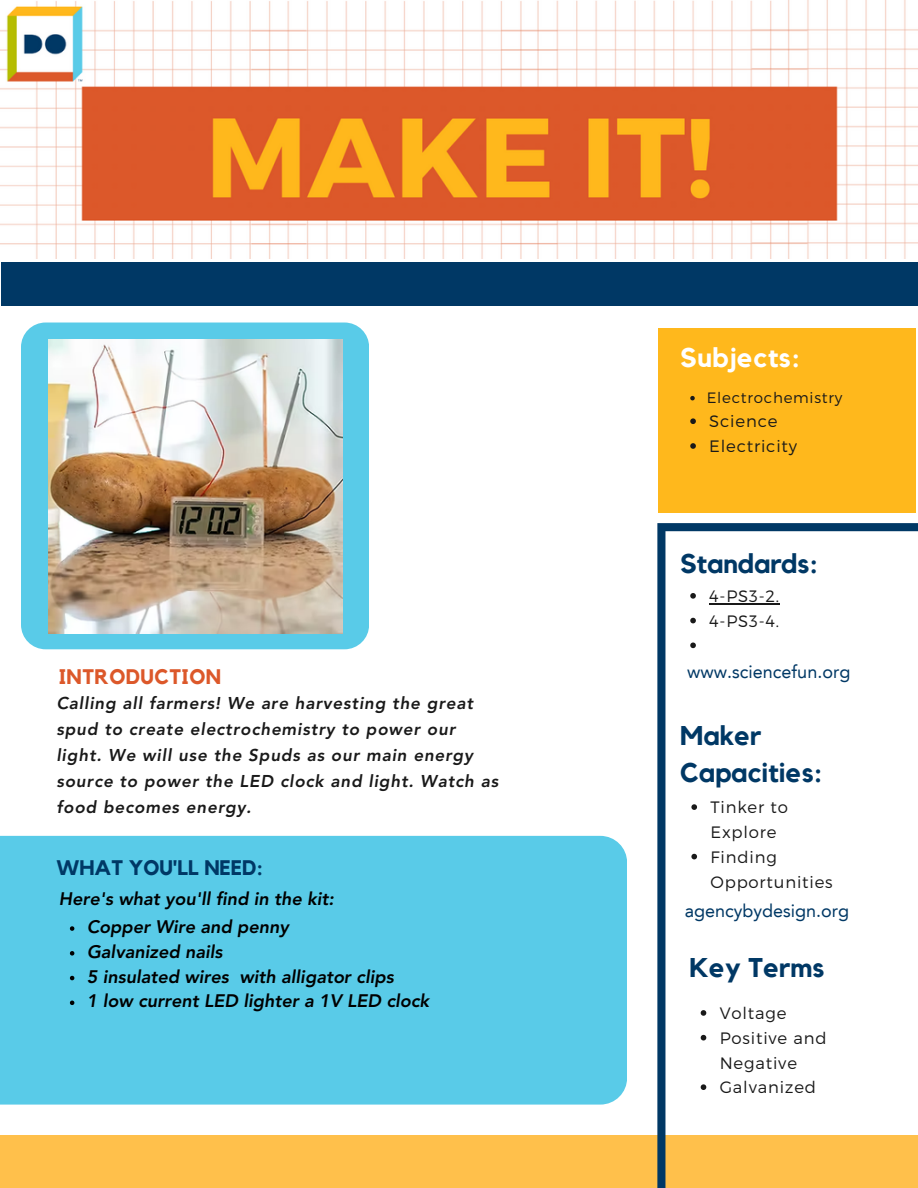
<style>
.page{position:relative;width:918px;height:1188px;background:#fff}
.page>*{position:absolute;margin:0;border:0;box-sizing:border-box;transform-origin:0 0}
.t1{font:700 27px/37.2px "Kollektif";color:#003865}
.t2{font:700 27px "Kollektif";letter-spacing:.02em;color:#fff}
.t3{font:700 21px "Kollektif";color:#003865}
.t4{font:700 21px "Kollektif";letter-spacing:.02em;color:#dc582a}
.t5{font:italic 800 18px/24.8px "Avenir LT Std";color:#000}
.t6{font:18px "Avenir LT";color:#003865}
.t7{font:italic 800 16.95px/26px "Avenir LT Std";letter-spacing:.05em;color:#191919}
.t8{font:300 16.5px/24.8px "Montserrat";letter-spacing:.05em;color:#191919}
.t9{font:300 15px "Montserrat";letter-spacing:.05em;color:#191919}
</style>
<div class="page">
<div style="left:0;top:1136px;width:918px;height:52px;background:#ffc04b"></div>
<div style="left:1px;top:263px;width:917px;height:43px;background:#003865"></div>
<svg style="left:657px;top:523px;width:261px;height:665px"></svg>
<div style="left:0;top:836px;width:627px;height:269px;background:#59cbe8"></div>
<div style="left:658px;top:328px;width:258px;height:185px;background:#ffb81c"></div>
<img style="left:1px;top:0;width:917px;height:259px">
<div style="left:21px;top:323px;width:348px;height:326px;background:#59cbe8;border-radius:25px"></div>
<img style="left:48px;top:340px;width:294px;height:293px">
<svg style="left:690px;top:396px;width:5px;height:4px"></svg>
<svg style="left:690px;top:418px;width:6px;height:6px"></svg>
<svg style="left:690px;top:443px;width:6px;height:6px"></svg>
<svg style="left:690px;top:593px;width:6px;height:6px"></svg>
<hr style="left:709px;top:603px;width:71px;height:1px;background:#191919">
<svg style="left:690px;top:618px;width:6px;height:5px"></svg>
<svg style="left:690px;top:643px;width:6px;height:5px"></svg>
<svg style="left:691px;top:804px;width:6px;height:6px"></svg>
<svg style="left:691px;top:854px;width:6px;height:5px"></svg>
<svg style="left:701px;top:1010px;width:5px;height:6px"></svg>
<svg style="left:701px;top:1035px;width:5px;height:6px"></svg>
<svg style="left:701px;top:1084px;width:5px;height:6px"></svg>
<svg style="left:70px;top:926px;width:4px;height:5px"></svg>
<svg style="left:70px;top:951px;width:4px;height:5px"></svg>
<svg style="left:70px;top:976px;width:4px;height:4px"></svg>
<svg style="left:70px;top:1001px;width:4px;height:4px"></svg>
<p class="t4" style="left:59px;top:667px;width:164px">INTRODUCTION</p>
<p class="t7" style="left:56px;top:692px;width:443px">Calling all farmers! We are harvesting the great spud to create electrochemistry to power our light. We will use the Spuds as our main energy source to power the LED clock and light. Watch as food becomes energy.</p>
<p class="t3" style="left:56px;top:858px;width:208px">WHAT YOU'LL NEED:</p>
<p class="t5" style="left:87px;top:887px;width:248px;line-height:27.6px;text-indent:-28px">Here's what you'll find in the kit:<br>Copper Wire and penny</p>
<p class="t5" style="left:87px;top:941px;width:344px">Galvanized nails<br>5 insulated wires with alligator clips<br>1 low current LED lighter a 1V LED clock</p>
<h1 class="t2" style="left:680px;top:346px;width:121px">Subjects:</h1>
<p class="t9" style="left:707px;top:388px;width:137px">Electrochemistry</p>
<p class="t8" style="left:709px;top:408px;width:89px">Science<br>Electricity</p>
<h1 class="t1" style="left:680px;top:546px;width:139px">Standards:</h1>
<p class="t8" style="left:709px;top:583px;width:71px">4-PS3-2.<br>4-PS3-4.</p>
<p class="t6" style="left:687px;top:664px;width:165px">www.sciencefun.org</p>
<h1 class="t1" style="left:680px;top:718px;width:143px">Maker<br>Capacities:</h1>
<p class="t8" style="left:710px;top:794px;width:124px">Tinker to<br>Explore<br>Finding<br>Opportunities</p>
<p class="t6" style="left:685px;top:903px;width:166px">agencybydesign.org</p>
<h1 class="t1" style="left:689px;top:950px;width:136px">Key Terms</h1>
<p class="t8" style="left:720px;top:1000px;width:108px">Voltage<br>Positive and<br>Negative<br>Galvanized</p>
</div>
